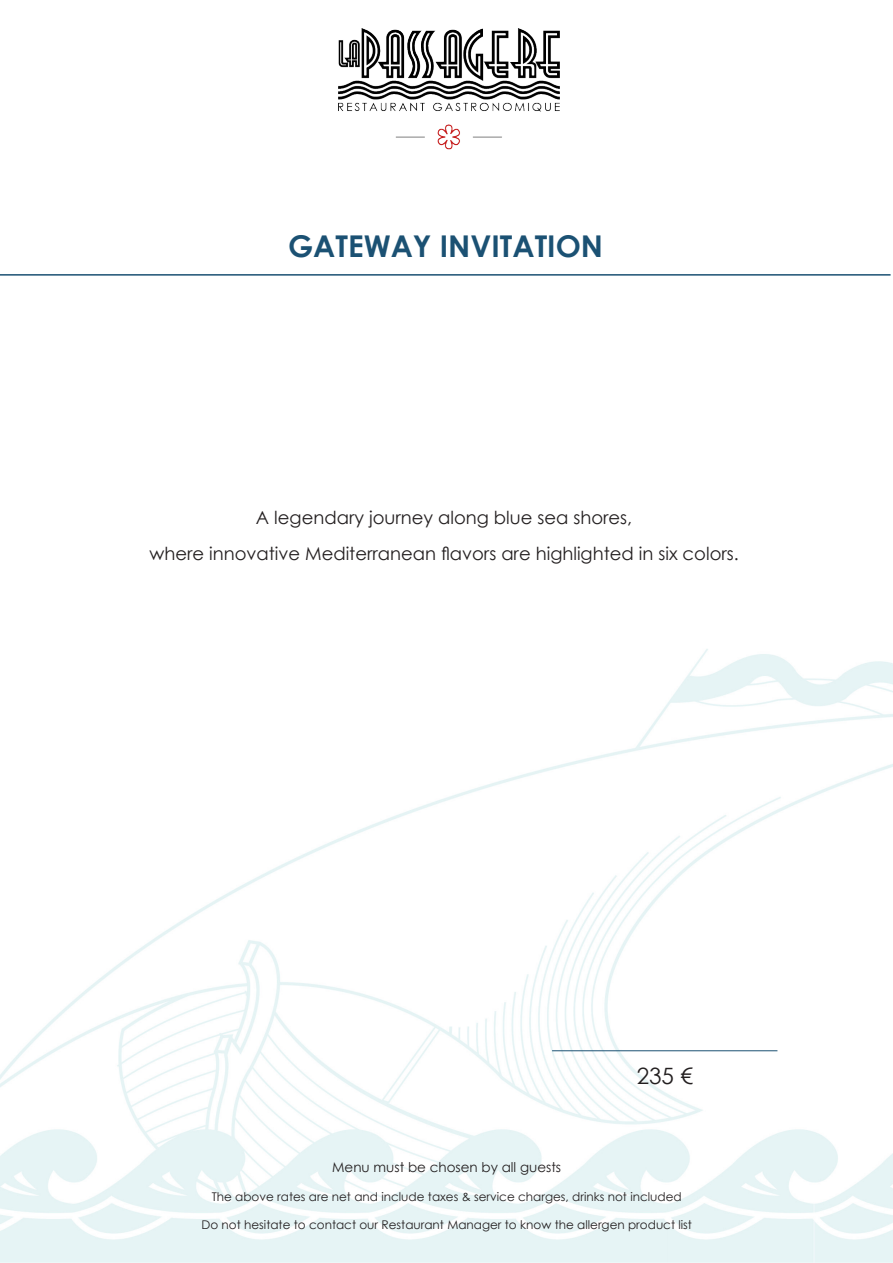
<style>
.page{position:relative;width:893px;height:1263px;background:#fff}
.page>*{position:absolute;margin:0;border:0;box-sizing:border-box;transform-origin:0 0}
.t1{font:700 30px "Century Gothic";color:#1b5173}
.t2{font:22.5px "Century Gothic";color:#231f20}
.t3{font:18px "Century Gothic";color:#231f20}
.t4{font:13.5px "Century Gothic";color:#231f20}
.t5{font:12px "Century Gothic";color:#231f20}
</style>
<div class="page">
<img style="left:0;top:28px;width:893px;height:1235px">
<img style="left:338px;top:29px;width:221px;height:121px">
<hr style="left:552px;top:1050px;width:225px;height:1px;background:#1b5173">
<hr style="left:0;top:274px;width:891px;height:2px;background:#1b5173">
<p class="t1" style="left:288px;top:223px;width:317px">GATEWAY INVITATION</p>
<p class="t3" style="left:256px;top:504px;width:378px">A legendary journey along blue sea shores,</p>
<p class="t3" style="left:149px;top:540px;width:591px">where innovative Mediterranean flavors are highlighted in six colors.</p>
<p class="t2" style="left:637px;top:1060px;width:58px">235 €</p>
<p class="t4" style="left:332px;top:1157px;width:230px">Menu must be chosen by all guests</p>
<p class="t5" style="left:212px;top:1188px;width:472px">The above rates are net and include taxes &amp; service charges, drinks not included</p>
<p class="t5" style="left:201px;top:1217px;width:492px">Do not hesitate to contact our Restaurant Manager to know the allergen product list</p>
</div>
